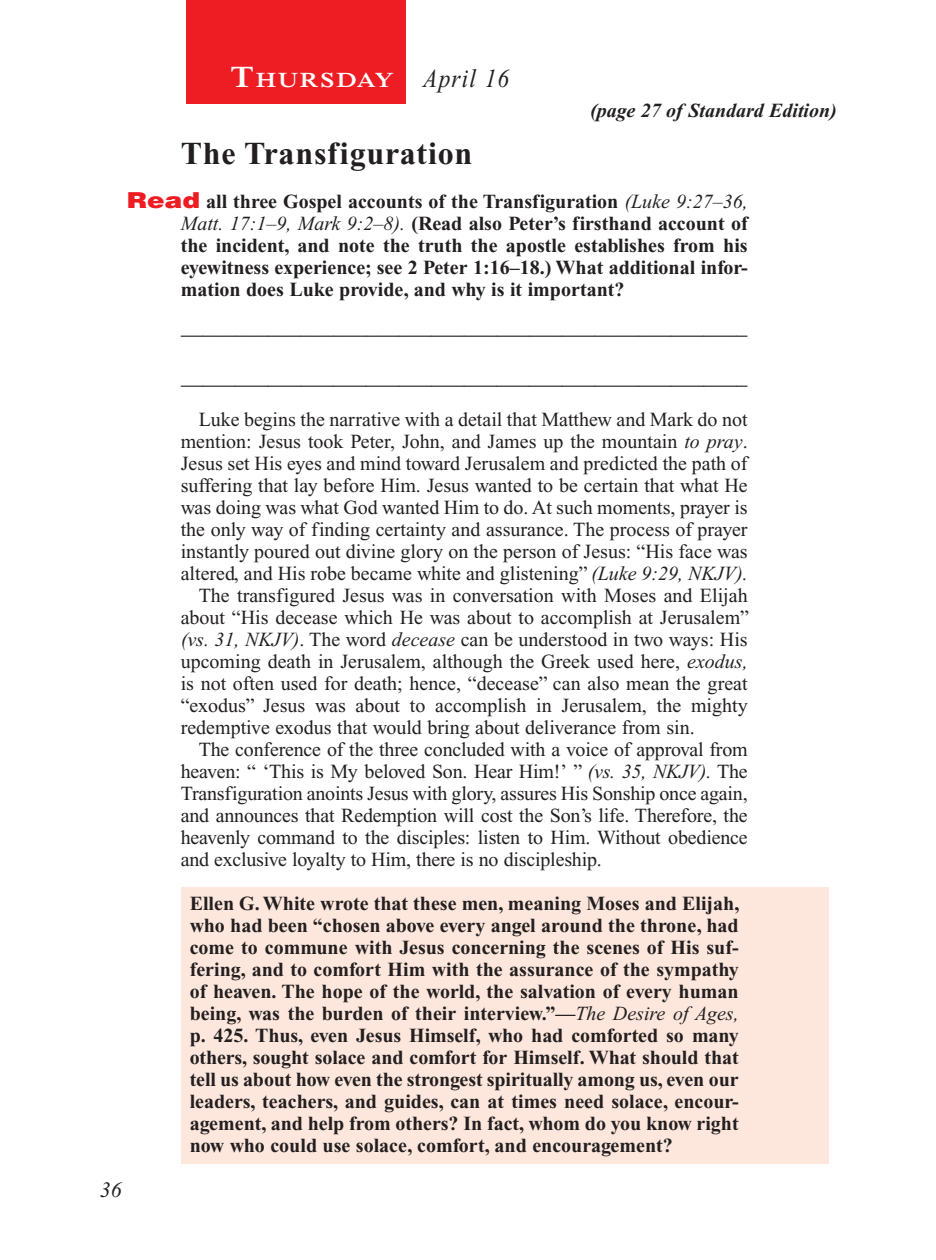
<style>
.page{position:relative;width:936px;height:1260px;background:#fff}
.page>*{position:absolute;margin:0;border:0;box-sizing:border-box;transform-origin:0 0}
.Head{font:700 32px "Times New Roman PS Std";letter-spacing:.025em;color:#231f20}
.Lesson_Dates{font:italic 26px "Times New Roman PS Std";letter-spacing:.05em;color:#231f20;scale:.9 1}
.Blank_Lines_SB{font:700 22px "Times New Roman PS Std";color:#231f20}
.PageNumbers{font:italic 22px "Times New Roman PS Std";color:#231f20}
.Daily_Header{font:600 21px "Times NRMT Std";letter-spacing:.07em;color:#fff;scale:1.1 1}
.Body{font:20px/22px "Times New Roman PS Std";letter-spacing:-.005em;color:#231f20;text-align:justify}
.x-screened_box-text{font:700 20px/22px "Times New Roman PS Std";color:#231f20;text-align:justify}
.Question_NO_SB{font:700 20px/22px "Times New Roman PS Std";color:#231f20;text-align:justify}
.Page_from_SE{font:italic 700 20px "Times New Roman PS Std";color:#231f20}
.s1{font-size:30px}
.s2{font-family:"Helvetica LT Std";font-weight:900;font-size:22px;color:#ee1d23}
.s3{font-weight:400;font-style:italic}
.s4{font-style:italic}
</style>
<div class="page">
<div style="left:186px;top:0;width:220px;height:103px;background:#ee1d23"></div>
<div style="left:181px;top:888px;width:648px;height:276px;background:#fde7dc"></div>
<p class="Daily_Header" style="left:231px;top:68px;width:150px"><span class="s1">T</span>HURSDAY</p>
<p class="Lesson_Dates" style="left:423px;top:64px;width:97px">April 16</p>
<p class="Page_from_SE" style="left:590px;top:100px;width:248px">(page 27 of Standard Edition)</p>
<p class="Head" style="left:181px;top:136px;width:293px">The Transfiguration</p>
<p class="Question_NO_SB" style="left:181px;top:191px;width:569px;text-indent:-54px"><span class="s2">Read</span> all three Gospel accounts of the Transfiguration <span class="s3">(Luke 9:27–36, Matt. 17:1–9, Mark 9:2–8).</span> (Read also Peter’s firsthand account of the incident, and note the truth the apostle establishes from his eyewitness experience; see 2 Peter 1:16–18.) What additional infor&shy;mation does Luke provide, and why is it important?</p>
<p class="Blank_Lines_SB" style="left:181px;top:315px;width:568px">____________________________________________________</p>
<p class="PageNumbers" style="left:100px;top:1178px;width:23px">36</p>
<p class="Blank_Lines_SB" style="left:181px;top:365px;width:568px">____________________________________________________</p>
<p class="Body" style="left:181px;top:409px;width:569px;text-indent:18px">Luke begins the narrative with a detail that Matthew and Mark do not mention: Jesus took Peter, John, and James up the mountain <span class="s4">to pray</span>.<br>Jesus set His eyes and mind toward Jerusalem and predicted the path of suffering that lay before Him. Jesus wanted to be certain that what He was doing was what God wanted Him to do. At such moments, prayer is the only way of finding certainty and assurance. The process of prayer instantly poured out divine glory on the person of Jesus: “His face was altered, and His robe became white and glistening” <span class="s4">(Luke 9:29, NKJV).</span></p>
<p class="Body" style="left:181px;top:585px;width:570px;text-indent:18px">The transfigured Jesus was in conversation with Moses and Elijah about “His decease which He was about to accomplish at Jerusalem” <span class="s4">(vs. 31, NKJV)</span>. The word <span class="s4">decease</span> can be understood in two ways: His upcoming death in Jerusalem, although the Greek used here, <span class="s4">exodus, </span>is not often used for death; hence, “decease” can also mean the great “exodus” Jesus was about to accomplish in Jerusalem, the mighty redemptive exodus that would bring about deliverance from sin.</p>
<p class="Body" style="left:181px;top:739px;width:569px;text-align:left;text-indent:18px">The conference of the three concluded with a voice of approval from heaven: “ ‘This is My beloved Son. Hear Him!’ ” <span class="s4">(vs. 35, NKJV).</span> The Transfiguration anoints Jesus with glory, assures His Sonship once again, and announces that Redemption will cost the Son’s life. Therefore, the heavenly command to the disciples: listen to Him. Without obedience and exclusive loyalty to Him, there is no discipleship.</p>
<p class="x-screened_box-text" style="left:190px;top:893px;width:551px">Ellen G. White wrote that these men, meaning Moses and Elijah, who had been “chosen above every angel around the throne, had come to commune with Jesus concerning the scenes of His suf&shy;fering, and to comfort Him with the assurance of the sympathy of heaven. The hope of the world, the salvation of every human being, was the burden of their interview.”—<span class="s3">The Desire of Ages, </span>p. 425. Thus, even Jesus Himself, who had comforted so many others, sought solace and comfort for Himself. What should that tell us about how even the strongest spiritually among us, even our leaders, teachers, and guides, can at times need solace, encour&shy;agement, and help from others? In fact, whom do you know right now who could use solace, comfort, and encouragement?</p>
</div>
